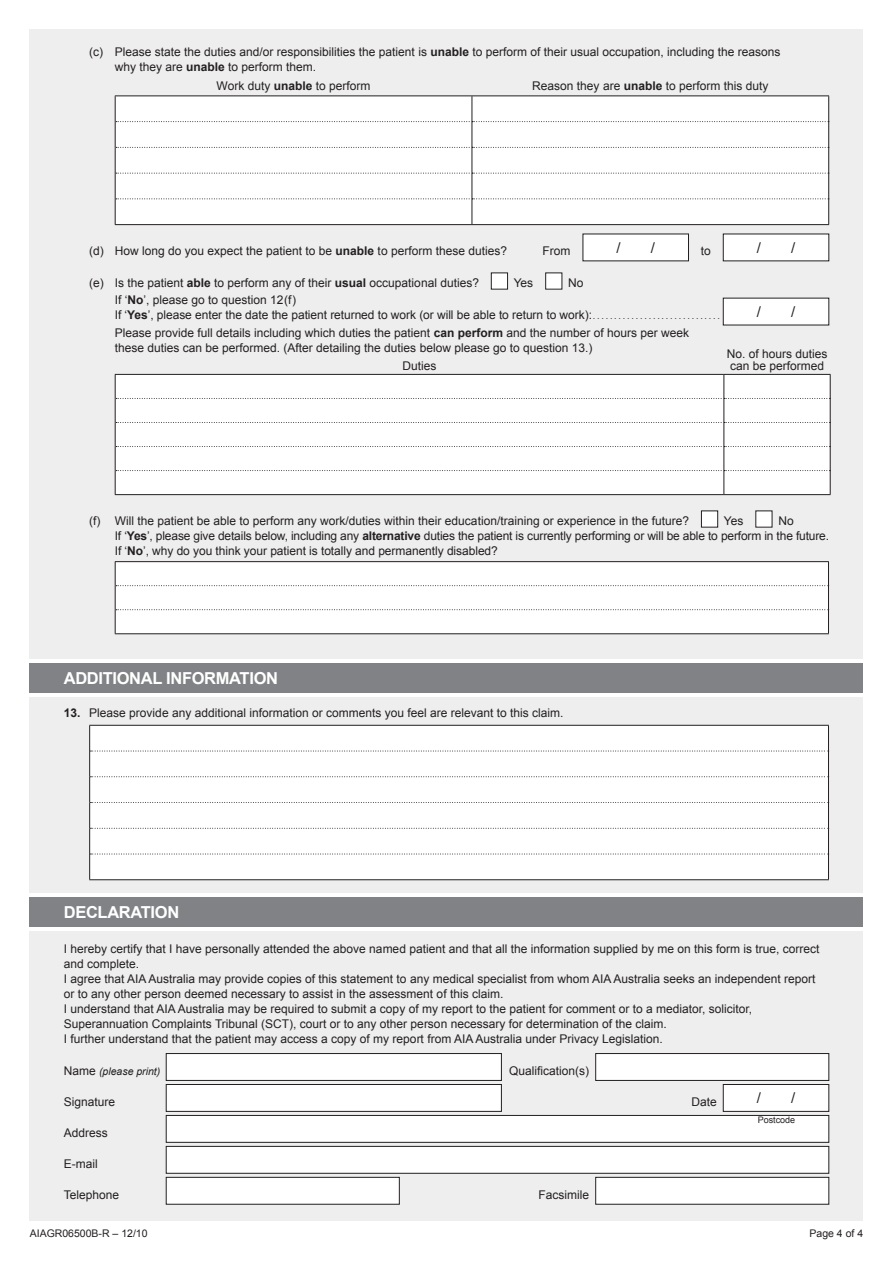
<style>
.page{position:relative;width:893px;height:1263px;background:#fff}
.page>*{position:absolute;margin:0;border:0;box-sizing:border-box;transform-origin:0 0}
.t1{font:700 16.5px "Arial";letter-spacing:-.02em;color:#fff}
.t2{font:15px "Arial";color:#231f20}
.t3{font:12px/15px "Arial";color:#231f20}
.t4{font:10.5px "Arial";color:#231f20}
.t5{font:italic 10.5px "Arial";color:#231f20}
.t6{font:9px "Arial";color:#231f20}
.s1{font-weight:700}
.s2{font-size:9px}
.s3{font-style:normal;font-size:12px}
</style>
<div class="page">
<div style="left:30px;top:30px;width:833px;height:629px;background:#eeeeef"></div>
<hr style="left:115px;top:224px;width:357px;height:1px;background:#231f20">
<hr style="left:472px;top:224px;width:357px;height:1px;background:#231f20">
<div style="left:115px;top:96px;width:714px;height:128px;background:#fff"></div>
<hr style="left:115px;top:95px;width:357px;height:1px;background:#231f20">
<hr style="left:472px;top:95px;width:357px;height:1px;background:#231f20">
<div style="left:583px;top:234px;width:105px;height:27px;background:#fff"></div>
<div style="left:723px;top:234px;width:106px;height:27px;background:#fff"></div>
<div style="left:491px;top:273px;width:17px;height:16px;background:#fff"></div>
<div style="left:491px;top:272px;width:17px;height:17px;border:1px solid #231f20"></div>
<div style="left:546px;top:273px;width:16px;height:16px;background:#fff"></div>
<div style="left:723px;top:298px;width:106px;height:27px;background:#fff"></div>
<hr style="left:115px;top:494px;width:609px;height:1px;background:#231f20">
<hr style="left:724px;top:494px;width:107px;height:1px;background:#231f20">
<div style="left:115px;top:375px;width:716px;height:119px;background:#fff"></div>
<hr style="left:115px;top:374px;width:609px;height:1px;background:#231f20">
<hr style="left:724px;top:374px;width:107px;height:1px;background:#231f20">
<div style="left:701px;top:511px;width:17px;height:16px;background:#fff"></div>
<div style="left:701px;top:510px;width:17px;height:17px;border:1px solid #231f20"></div>
<div style="left:756px;top:511px;width:16px;height:16px;background:#fff"></div>
<hr style="left:115px;top:633px;width:714px;height:1px;background:#231f20">
<div style="left:115px;top:562px;width:714px;height:71px;background:#fff"></div>
<hr style="left:115px;top:561px;width:714px;height:1px;background:#231f20">
<div style="left:30px;top:931px;width:833px;height:289px;background:#eeeeef"></div>
<div style="left:166px;top:1053px;width:335px;height:27px;background:#fff"></div>
<div style="left:166px;top:1053px;width:336px;height:28px;border:1px solid #231f20"></div>
<div style="left:596px;top:1053px;width:233px;height:27px;background:#fff"></div>
<div style="left:595px;top:1053px;width:234px;height:28px;border:1px solid #231f20"></div>
<div style="left:166px;top:1084px;width:335px;height:27px;background:#fff"></div>
<div style="left:166px;top:1084px;width:336px;height:28px;border:1px solid #231f20"></div>
<div style="left:723px;top:1084px;width:106px;height:27px;background:#fff"></div>
<div style="left:723px;top:1084px;width:106px;height:28px;border:1px solid #231f20"></div>
<div style="left:166px;top:1115px;width:663px;height:27px;background:#fff"></div>
<div style="left:166px;top:1115px;width:663px;height:28px;border:1px solid #231f20"></div>
<div style="left:166px;top:1146px;width:663px;height:27px;background:#fff"></div>
<div style="left:166px;top:1146px;width:663px;height:28px;border:1px solid #231f20"></div>
<div style="left:166px;top:1177px;width:233px;height:27px;background:#fff"></div>
<div style="left:166px;top:1177px;width:234px;height:27px;border:1px solid #231f20"></div>
<div style="left:596px;top:1177px;width:233px;height:27px;background:#fff"></div>
<div style="left:595px;top:1177px;width:234px;height:27px;border:1px solid #231f20"></div>
<div style="left:30px;top:897px;width:833px;height:30px;background:#808285"></div>
<div style="left:30px;top:697px;width:833px;height:196px;background:#eeeeef"></div>
<hr style="left:89px;top:879px;width:740px;height:1px;background:#231f20">
<div style="left:89px;top:726px;width:740px;height:153px;background:#fff"></div>
<hr style="left:89px;top:725px;width:740px;height:1px;background:#231f20">
<div style="left:30px;top:663px;width:833px;height:30px;background:#808285"></div>
<p class="t3" style="left:115px;top:44px;width:667px;text-indent:-26px">(c) Please state the duties and/or responsibilities the patient is <span class="s1">unable</span> to perform of their usual occupation, including the reasons why they are <span class="s1">unable</span> to perform them.</p>
<p class="t3" style="left:217px;top:78px;width:155px">Work duty <span class="s1">unable</span> to perform</p>
<p class="t3" style="left:532px;top:78px;width:238px">Reason they are <span class="s1">unable</span> to perform this duty</p>
<p class="t3" style="left:89px;top:244px;width:419px">(d) How long do you expect the patient to be <span class="s1">unable</span> to perform these duties?</p>
<p class="t3" style="left:543px;top:244px;width:29px">From</p>
<p class="t2" style="left:617px;top:238px;width:6px">/</p>
<p class="t2" style="left:651px;top:238px;width:6px">/</p>
<p class="t3" style="left:701px;top:244px;width:12px">to</p>
<p class="t2" style="left:757px;top:238px;width:6px">/</p>
<p class="t2" style="left:791px;top:238px;width:6px">/</p>
<p class="t3" style="left:89px;top:276px;width:391px">(e) Is the patient <span class="s1">able</span> to perform any of their <span class="s1">usual</span> occupational duties?</p>
<p class="t3" style="left:514px;top:276px;width:21px">Yes</p>
<p class="t3" style="left:568px;top:276px;width:17px">No</p>
<p class="t3" style="left:115px;top:293px;width:607px">If ‘<span class="s1">No</span>’, please go to question 12(f)<br>If ‘<span class="s1">Yes</span>’, please enter the date the patient returned to work (or will be able to return to work):<span class="s2">. . . . . . . . . . . . . . . . . . . . . . . . . . . . . .</span></p>
<p class="t2" style="left:757px;top:302px;width:6px">/</p>
<p class="t2" style="left:791px;top:302px;width:6px">/</p>
<p class="t3" style="left:115px;top:326px;width:576px">Please provide full details including which duties the patient <span class="s1">can perform</span> and the number of hours per week these duties can be performed. (After detailing the duties below please go to question 13.)</p>
<p class="t3" style="left:403px;top:359px;width:36px">Duties</p>
<p class="t3" style="left:727px;top:348px;width:102px;line-height:12px">No. of hours duties can be performed</p>
<p class="t3" style="left:89px;top:514px;width:601px">(f) Will the patient be able to perform any work/duties within their education/training or experience in the future?</p>
<p class="t3" style="left:724px;top:514px;width:21px">Yes</p>
<p class="t3" style="left:115px;top:514px;width:716px;text-indent:664px">No<br>If ‘<span class="s1">Yes</span>’, please give details below, including any <span class="s1">alternative</span> duties the patient is currently performing or will be able to perform in the future.<br>If ‘<span class="s1">No</span>’, why do you think your patient is totally and permanently disabled?</p>
<h1 class="t1" style="left:64px;top:667px;width:216px">ADDITIONAL INFORMATION</h1>
<p class="t3" style="left:64px;top:705px;width:501px"><span class="s1">13.</span> Please provide any additional information or comments you feel are relevant to this claim.</p>
<h1 class="t1" style="left:64px;top:901px;width:117px">DECLARATION</h1>
<p class="t3" style="left:64px;top:941px;width:757px">I hereby certify that I have personally attended the above named patient and that all the information supplied by me on this form is true, correct and complete.<br>I agree that AIA Australia may provide copies of this statement to any medical specialist from whom AIA Australia seeks an independent report or to any other person deemed necessary to assist in the assessment of this claim.<br>I understand that AIA Australia may be required to submit a copy of my report to the patient for comment or to a mediator, solicitor, Superannuation Complaints Tribunal (SCT), court or to any other person necessary for determination of the claim.<br>I further understand that the patient may access a copy of my report from AIA Australia under Privacy Legislation.</p>
<p class="t5" style="left:64px;top:1064px;width:98px"><span class="s3">Name</span> (please print)</p>
<p class="t3" style="left:509px;top:1063px;width:82px">Qualification(s)</p>
<p class="t3" style="left:64px;top:1094px;width:53px">Signature</p>
<p class="t3" style="left:691px;top:1094px;width:27px">Date</p>
<p class="t2" style="left:757px;top:1088px;width:6px">/</p>
<p class="t2" style="left:791px;top:1088px;width:6px">/</p>
<p class="t3" style="left:64px;top:1125px;width:46px">Address</p>
<p class="t6" style="left:758px;top:1114px;width:39px">Postcode</p>
<p class="t3" style="left:64px;top:1156px;width:35px">E-mail</p>
<p class="t3" style="left:64px;top:1187px;width:57px">Telephone</p>
<p class="t3" style="left:539px;top:1187px;width:52px">Facsimile</p>
<p class="t4" style="left:30px;top:1227px;width:119px">AIAGR06500B-R – 12/10</p>
<p class="t4" style="left:809px;top:1227px;width:55px">Page 4 of 4</p>
</div>
